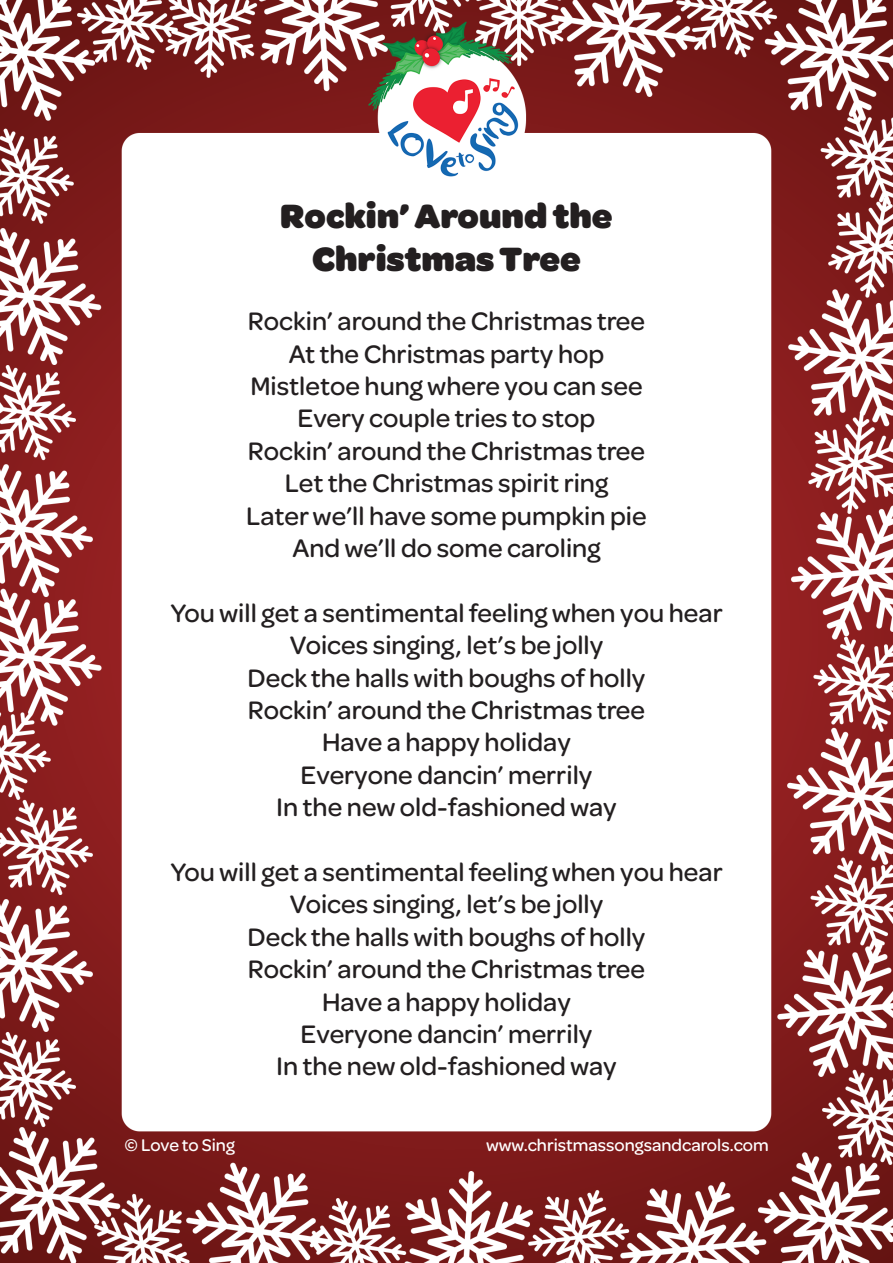
<style>
.page{position:relative;width:893px;height:1263px;background:#fff}
.page>*{position:absolute;margin:0;border:0;box-sizing:border-box;transform-origin:0 0}
.t1{font:900 36px "Omnes";color:#231f20}
.t2{font:500 27px "Omnes";color:#231f20}
.t3{font:500 18px "Omnes";color:#fff}
</style>
<div class="page">
<img style="left:0;top:0;width:893px;height:1263px">
<p class="t1" style="left:280px;top:190px;width:334px">Rockin’ Around the</p>
<p class="t1" style="left:312px;top:233px;width:270px">Christmas Tree</p>
<p class="t2" style="left:248px;top:303px;width:399px">Rockin’ around the Christmas tree</p>
<p class="t2" style="left:289px;top:335px;width:317px">At the Christmas party hop</p>
<p class="t2" style="left:250px;top:367px;width:394px">Mistletoe hung where you can see</p>
<p class="t2" style="left:298px;top:400px;width:299px">Every couple tries to stop</p>
<p class="t2" style="left:248px;top:432px;width:399px">Rockin’ around the Christmas tree</p>
<p class="t2" style="left:285px;top:465px;width:325px">Let the Christmas spirit ring</p>
<p class="t2" style="left:246px;top:497px;width:402px">Later we’ll have some pumpkin pie</p>
<p class="t2" style="left:292px;top:529px;width:310px">And we’ll do some caroling</p>
<p class="t2" style="left:171px;top:594px;width:553px">You will get a sentimental feeling when you hear</p>
<p class="t2" style="left:290px;top:627px;width:315px">Voices singing, let’s be jolly</p>
<p class="t2" style="left:248px;top:659px;width:399px">Deck the halls with boughs of holly</p>
<p class="t2" style="left:248px;top:691px;width:399px">Rockin’ around the Christmas tree</p>
<p class="t2" style="left:322px;top:724px;width:250px">Have a happy holiday</p>
<p class="t2" style="left:301px;top:756px;width:293px">Everyone dancin’ merrily</p>
<p class="t2" style="left:276px;top:789px;width:342px">In the new old-fashioned way</p>
<p class="t2" style="left:171px;top:853px;width:553px">You will get a sentimental feeling when you hear</p>
<p class="t2" style="left:290px;top:886px;width:315px">Voices singing, let’s be jolly</p>
<p class="t2" style="left:248px;top:918px;width:399px">Deck the halls with boughs of holly</p>
<p class="t2" style="left:248px;top:951px;width:399px">Rockin’ around the Christmas tree</p>
<p class="t2" style="left:322px;top:983px;width:250px">Have a happy holiday</p>
<p class="t2" style="left:301px;top:1015px;width:293px">Everyone dancin’ merrily</p>
<p class="t2" style="left:276px;top:1048px;width:342px">In the new old-fashioned way</p>
<p class="t3" style="left:124px;top:1133px;width:112px">© Love to Sing</p>
<p class="t3" style="left:486px;top:1133px;width:284px">www.christmassongsandcarols.com</p>
</div>
